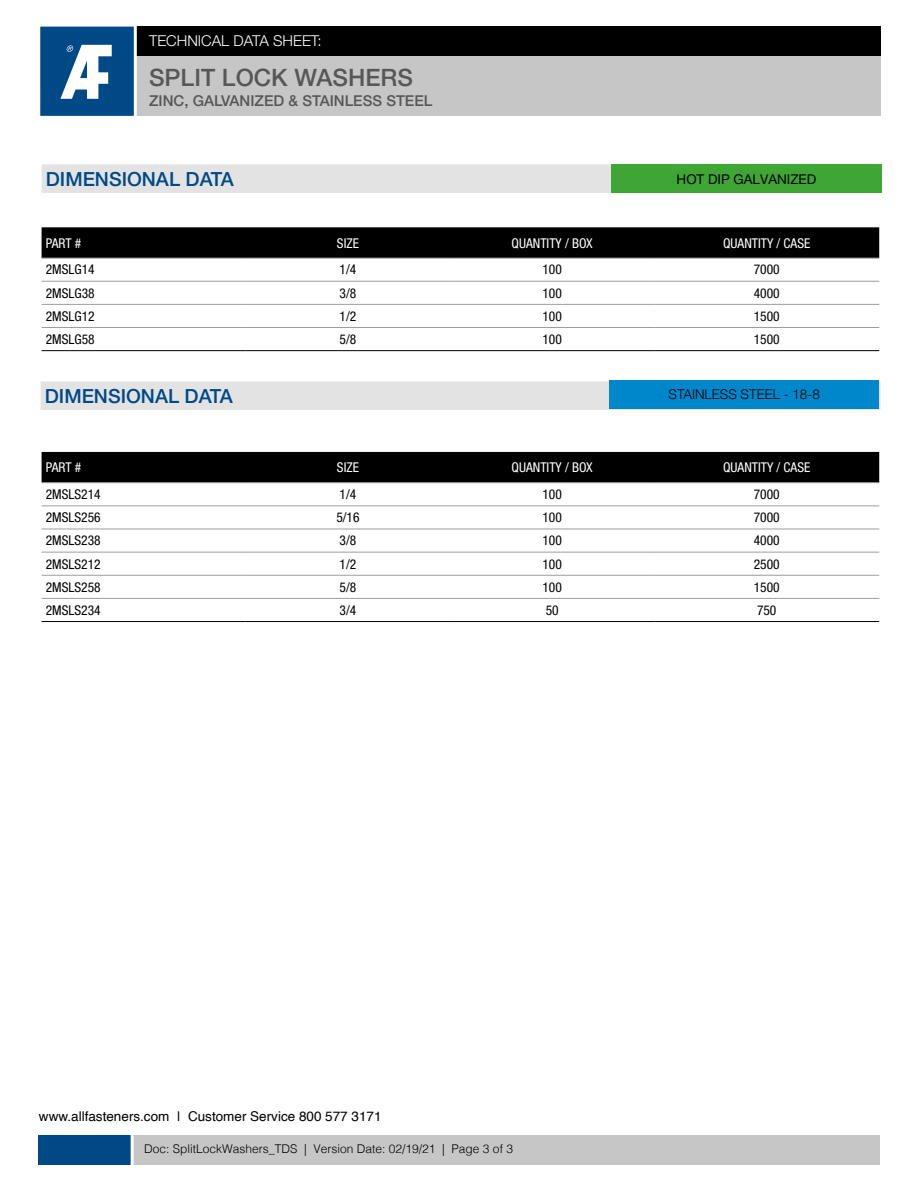
<style>
.page{position:relative;width:918px;height:1188px;background:#fff}
.page>*{position:absolute;margin:0;border:0;box-sizing:border-box;transform-origin:0 0}
.t1{font:500 24px "Helvetica Neue LT Pro";color:#575756}
.t2{font:500 19.5px "Helvetica Neue LT Pro";color:#004987}
.t3{font:500 15px "Helvetica Neue LT Pro";color:#575756}
.t4{font:300 15px "Helvetica Neue LT Pro";color:#fff}
.t5{font:condensed 13.5px "Helvetica Neue LT Pro";color:#000}
.t6{font:condensed 13.5px "Helvetica Neue LT Pro";color:#fff}
.t7{font:13.5px "Helvetica";color:#000}
.t8{font:300 13.5px "Helvetica Neue LT Pro";color:#000}
.t9{font:13.5px "Helvetica Neue LT Pro";color:#000}
.t10{font:300 12px "Helvetica";color:#000}
</style>
<div class="page">
<div style="left:40px;top:27px;width:841px;height:29px;background:#000"></div>
<div style="left:40px;top:56px;width:841px;height:60px;background:#c6c6c6"></div>
<svg style="left:40px;top:26px;width:98px;height:90px;background:#3a72a2"></svg>
<div style="left:39px;top:1135px;width:840px;height:30px;background:#c6c6c6"></div>
<div style="left:39px;top:1135px;width:93px;height:30px;background:#004987"></div>
<hr style="left:131px;top:1134px;width:3px;height:31px;background:#fff">
<div style="left:42px;top:164px;width:840px;height:29px;background:#e3e3e3"></div>
<div style="left:612px;top:165px;width:270px;height:28px;background:#3fa535"></div>
<div style="left:41px;top:381px;width:840px;height:29px;background:#e3e3e3"></div>
<div style="left:609px;top:380px;width:270px;height:28px;background:#0086cb"></div>
<div style="left:42px;top:227px;width:837px;height:31px;background:#000"></div>
<hr style="left:42px;top:258px;width:204px;height:1px;background:#9d9d9c">
<hr style="left:246px;top:258px;width:204px;height:1px;background:#9d9d9c">
<hr style="left:450px;top:258px;width:204px;height:1px;background:#9d9d9c">
<hr style="left:654px;top:258px;width:225px;height:1px;background:#9d9d9c">
<hr style="left:42px;top:281px;width:204px;height:1px;background:#9d9d9c">
<hr style="left:246px;top:281px;width:204px;height:1px;background:#9d9d9c">
<hr style="left:450px;top:281px;width:204px;height:1px;background:#9d9d9c">
<hr style="left:654px;top:281px;width:225px;height:1px;background:#9d9d9c">
<hr style="left:42px;top:304px;width:204px;height:1px;background:#9d9d9c">
<hr style="left:246px;top:304px;width:204px;height:1px;background:#9d9d9c">
<hr style="left:450px;top:304px;width:204px;height:1px;background:#9d9d9c">
<hr style="left:654px;top:304px;width:225px;height:1px;background:#9d9d9c">
<hr style="left:42px;top:327px;width:204px;height:1px;background:#9d9d9c">
<hr style="left:246px;top:327px;width:204px;height:1px;background:#9d9d9c">
<hr style="left:450px;top:327px;width:204px;height:1px;background:#9d9d9c">
<hr style="left:654px;top:327px;width:225px;height:1px;background:#9d9d9c">
<hr style="left:42px;top:350px;width:204px;height:1px;background:#000">
<hr style="left:246px;top:350px;width:204px;height:1px;background:#000">
<hr style="left:450px;top:350px;width:204px;height:1px;background:#000">
<hr style="left:654px;top:350px;width:225px;height:1px;background:#000">
<div style="left:42px;top:452px;width:837px;height:30px;background:#000"></div>
<hr style="left:42px;top:482px;width:204px;height:1px;background:#9d9d9c">
<hr style="left:246px;top:482px;width:204px;height:1px;background:#9d9d9c">
<hr style="left:450px;top:482px;width:204px;height:1px;background:#9d9d9c">
<hr style="left:654px;top:482px;width:225px;height:1px;background:#9d9d9c">
<hr style="left:42px;top:505px;width:204px;height:1px;background:#9d9d9c">
<hr style="left:246px;top:505px;width:204px;height:1px;background:#9d9d9c">
<hr style="left:450px;top:505px;width:204px;height:1px;background:#9d9d9c">
<hr style="left:654px;top:505px;width:225px;height:1px;background:#9d9d9c">
<hr style="left:42px;top:529px;width:204px;height:1px;background:#9d9d9c">
<hr style="left:246px;top:529px;width:204px;height:1px;background:#9d9d9c">
<hr style="left:450px;top:529px;width:204px;height:1px;background:#9d9d9c">
<hr style="left:654px;top:529px;width:225px;height:1px;background:#9d9d9c">
<hr style="left:42px;top:552px;width:204px;height:1px;background:#9d9d9c">
<hr style="left:246px;top:552px;width:204px;height:1px;background:#9d9d9c">
<hr style="left:450px;top:552px;width:204px;height:1px;background:#9d9d9c">
<hr style="left:654px;top:552px;width:225px;height:1px;background:#9d9d9c">
<hr style="left:42px;top:575px;width:204px;height:1px;background:#9d9d9c">
<hr style="left:246px;top:575px;width:204px;height:1px;background:#9d9d9c">
<hr style="left:450px;top:575px;width:204px;height:1px;background:#9d9d9c">
<hr style="left:654px;top:575px;width:225px;height:1px;background:#9d9d9c">
<hr style="left:42px;top:598px;width:204px;height:1px;background:#9d9d9c">
<hr style="left:246px;top:598px;width:204px;height:1px;background:#9d9d9c">
<hr style="left:450px;top:598px;width:204px;height:1px;background:#9d9d9c">
<hr style="left:654px;top:598px;width:225px;height:1px;background:#9d9d9c">
<hr style="left:42px;top:621px;width:204px;height:1px;background:#000">
<hr style="left:246px;top:621px;width:204px;height:1px;background:#000">
<hr style="left:450px;top:621px;width:204px;height:1px;background:#000">
<hr style="left:654px;top:621px;width:225px;height:1px;background:#000">
<p class="t4" style="left:149px;top:32px;width:174px">TECHNICAL DATA SHEET:</p>
<h1 class="t1" style="left:149px;top:63px;width:265px">SPLIT LOCK WASHERS</h1>
<p class="t3" style="left:149px;top:91px;width:285px">ZINC, GALVANIZED &amp; STAINLESS STEEL</p>
<h2 class="t2" style="left:46px;top:167px;width:189px">DIMENSIONAL DATA</h2>
<p class="t9" style="left:677px;top:171px;width:141px">HOT DIP GALVANIZED</p>
<p class="t6" style="left:46px;top:235px;width:37px">PART #</p>
<p class="t6" style="left:337px;top:235px;width:24px">SIZE</p>
<p class="t6" style="left:512px;top:235px;width:83px">QUANTITY / BOX</p>
<p class="t6" style="left:723px;top:235px;width:89px">QUANTITY / CASE</p>
<p class="t5" style="left:46px;top:262px;width:50px">2MSLG14</p>
<p class="t5" style="left:340px;top:262px;width:18px">1/4</p>
<p class="t5" style="left:542px;top:262px;width:21px">100</p>
<p class="t5" style="left:754px;top:262px;width:27px">7000</p>
<p class="t5" style="left:46px;top:285px;width:50px">2MSLG38</p>
<p class="t5" style="left:340px;top:285px;width:18px">3/8</p>
<p class="t5" style="left:542px;top:285px;width:21px">100</p>
<p class="t5" style="left:754px;top:285px;width:27px">4000</p>
<p class="t5" style="left:46px;top:308px;width:50px">2MSLG12</p>
<p class="t5" style="left:340px;top:308px;width:18px">1/2</p>
<p class="t5" style="left:542px;top:308px;width:21px">100</p>
<p class="t5" style="left:754px;top:308px;width:27px">1500</p>
<p class="t5" style="left:46px;top:331px;width:50px">2MSLG58</p>
<p class="t5" style="left:340px;top:331px;width:18px">5/8</p>
<p class="t5" style="left:542px;top:331px;width:21px">100</p>
<p class="t5" style="left:754px;top:331px;width:27px">1500</p>
<h2 class="t2" style="left:45px;top:384px;width:189px">DIMENSIONAL DATA</h2>
<p class="t8" style="left:669px;top:386px;width:153px">STAINLESS STEEL - 18-8</p>
<p class="t6" style="left:46px;top:460px;width:37px">PART #</p>
<p class="t6" style="left:337px;top:460px;width:24px">SIZE</p>
<p class="t6" style="left:512px;top:460px;width:83px">QUANTITY / BOX</p>
<p class="t6" style="left:723px;top:460px;width:89px">QUANTITY / CASE</p>
<p class="t5" style="left:46px;top:487px;width:56px">2MSLS214</p>
<p class="t5" style="left:340px;top:487px;width:18px">1/4</p>
<p class="t5" style="left:542px;top:487px;width:21px">100</p>
<p class="t5" style="left:754px;top:487px;width:27px">7000</p>
<p class="t5" style="left:46px;top:510px;width:56px">2MSLS256</p>
<p class="t5" style="left:336px;top:510px;width:25px">5/16</p>
<p class="t5" style="left:542px;top:510px;width:21px">100</p>
<p class="t5" style="left:754px;top:510px;width:27px">7000</p>
<p class="t5" style="left:46px;top:533px;width:56px">2MSLS238</p>
<p class="t5" style="left:340px;top:533px;width:18px">3/8</p>
<p class="t5" style="left:542px;top:533px;width:21px">100</p>
<p class="t5" style="left:754px;top:533px;width:27px">4000</p>
<p class="t5" style="left:46px;top:556px;width:56px">2MSLS212</p>
<p class="t5" style="left:340px;top:556px;width:18px">1/2</p>
<p class="t5" style="left:542px;top:556px;width:21px">100</p>
<p class="t5" style="left:754px;top:556px;width:27px">2500</p>
<p class="t5" style="left:46px;top:579px;width:56px">2MSLS258</p>
<p class="t5" style="left:340px;top:579px;width:18px">5/8</p>
<p class="t5" style="left:542px;top:579px;width:21px">100</p>
<p class="t5" style="left:754px;top:579px;width:27px">1500</p>
<p class="t5" style="left:46px;top:602px;width:56px">2MSLS234</p>
<p class="t5" style="left:340px;top:602px;width:18px">3/4</p>
<p class="t5" style="left:546px;top:602px;width:14px">50</p>
<p class="t5" style="left:757px;top:602px;width:21px">750</p>
<p class="t7" style="left:39px;top:1106px;width:344px">www.allfasteners.com | Customer Service 800 577 3171</p>
<p class="t10" style="left:144px;top:1138px;width:370px">Doc: SplitLockWashers_TDS | Version Date: 02/19/21 | Page 3 of 3</p>
</div>
